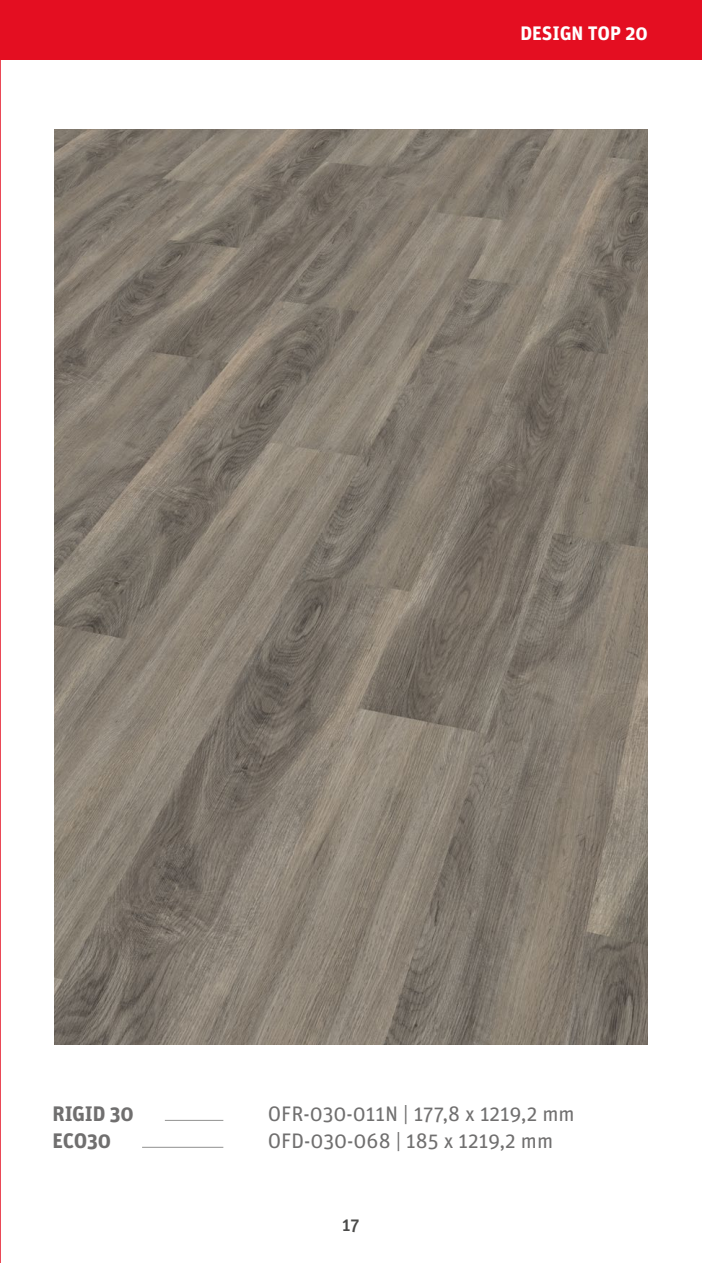
<style>
.page{position:relative;width:702px;height:1263px;background:#fff}
.page>*{position:absolute;margin:0;border:0;box-sizing:border-box;transform-origin:0 0}
.t1{font:21px/27px "Unit Pro";color:#706f6f}
.t2{font:700 21px/27px "Unit Pro";letter-spacing:-.01em;color:#706f6f}
.t3{font:700 19.5px "Unit Pro";color:#fff}
.t4{font:500 18px "Unit Pro";color:#4a4a49}
</style>
<div class="page">
<hr style="left:165px;top:1120px;width:58px;height:1px;background:#9d9d9c">
<hr style="left:142px;top:1147px;width:81px;height:1px;background:#9d9d9c">
<div style="left:0;top:0;width:702px;height:60px;background:#e40e21"></div>
<hr style="left:0;top:58px;width:1px;height:1205px;background:#e40e21">
<img style="left:54px;top:130px;width:594px;height:914px">
<p class="t3" style="left:520px;top:19px;width:129px">DESIGN TOP 20</p>
<p class="t2" style="left:53px;top:1099px;width:83px">RIGID 30<br>ECO30</p>
<p class="t1" style="left:268px;top:1099px;width:308px">OFR-030-011N | 177,8 x 1219,2 mm<br>OFD-030-068 | 185 x 1219,2 mm</p>
<p class="t4" style="left:342px;top:1212px;width:19px">17</p>
</div>
